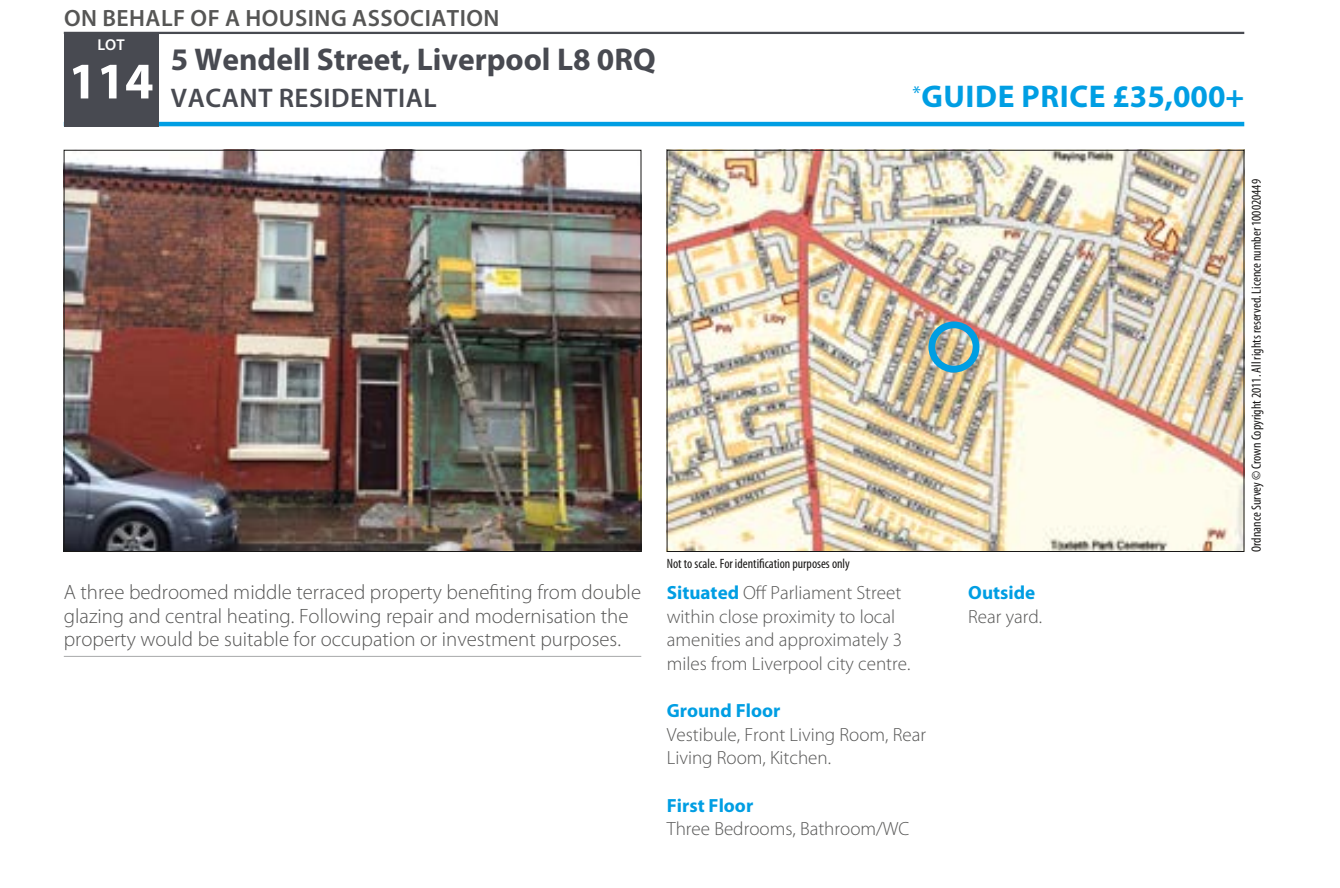
<style>
.page{position:relative;width:1340px;height:888px;background:#fff}
.page>*{position:absolute;margin:0;border:0;box-sizing:border-box;transform-origin:0 0}
.t1{font:700 51.75px "Myriad Pro";color:#fff}
.t2{font:700 31.5px "Myriad Pro";color:#484a51}
.t3{font:700 31.5px "Myriad Pro";letter-spacing:.02em;color:#009ee3}
.t4{font:600 27px "Myriad Pro";letter-spacing:.02em;color:#484a51}
.t5{font:600 23.62px "Myriad Pro";letter-spacing:.02em;color:#565655}
.t6{font:300 20.7px/23.6px "Myriad Pro";color:#565655}
.t7{font:300 19.12px/23.6px "Myriad Pro";color:#565655}
.t8{font:700 19.12px "Myriad Pro";color:#009ee3}
.t9{font:600 15.75px "Myriad Pro";color:#fff}
.t10{font:condensed 13.5px "Myriad Pro";color:#181716}
.s1{font-weight:700;color:#009ee3}
</style>
<div class="page">
<hr style="left:64px;top:122px;width:1180px;height:4px;background:#009ee3">
<div style="left:64px;top:32px;width:94px;height:94px;background:#484a51"></div>
<hr style="left:64px;top:32px;width:1180px;height:2px;background:#484a51">
<img style="left:668px;top:152px;width:574px;height:398px">
<div style="left:928px;top:321px;width:51px;height:51px;border:7px solid #009ee3;border-radius:50%"></div>
<img style="left:66px;top:152px;width:573px;height:398px">
<hr style="left:64px;top:656px;width:577px;height:1px;background:#b1b2b3">
<p class="t5" style="left:64px;top:3px;width:437px">ON BEHALF OF A HOUSING ASSOCIATION</p>
<h1 class="t1" style="left:68px;top:47px;width:87px">114</h1>
<p class="t9" style="left:97px;top:35px;width:29px">LOT</p>
<h2 class="t2" style="left:171px;top:39px;width:486px">5 Wendell Street, Liverpool L8 0RQ</h2>
<h3 class="t4" style="left:171px;top:81px;width:267px">VACANT RESIDENTIAL</h3>
<h2 class="t3" style="left:912px;top:76px;width:333px"><sup>*</sup>GUIDE PRICE £35,000+</h2>
<p class="t6" style="left:64px;top:580px;width:579px">A three bedroomed middle terraced property benefiting from double glazing and central heating. Following repair and modernisation the property would be suitable for occupation or investment purposes.</p>
<p class="t10" style="left:666px;top:555px;width:185px">Not to scale. For identification purposes only</p>
<p class="t7" style="left:666px;top:580px;width:245px"><span class="s1">Situated</span> Off Parliament Street within close proximity to local amenities and approximately 3 miles from Liverpool city centre.</p>
<p class="t8" style="left:666px;top:698px;width:115px">Ground Floor</p>
<p class="t7" style="left:666px;top:722px;width:261px">Vestibule, Front Living Room, Rear<br>Living Room, Kitchen.</p>
<p class="t8" style="left:666px;top:792px;width:88px">First Floor</p>
<p class="t7" style="left:666px;top:817px;width:244px">Three Bedrooms, Bathroom/WC</p>
<p class="t8" style="left:968px;top:580px;width:68px">Outside</p>
<p class="t7" style="left:968px;top:604px;width:75px">Rear yard.</p>
<p class="t10" style="left:1248px;top:552px;width:374px;rotate:-90deg">Ordnance Survey © Crown Copyright 2011. All rights reserved. Licence number 100020449</p>
</div>
